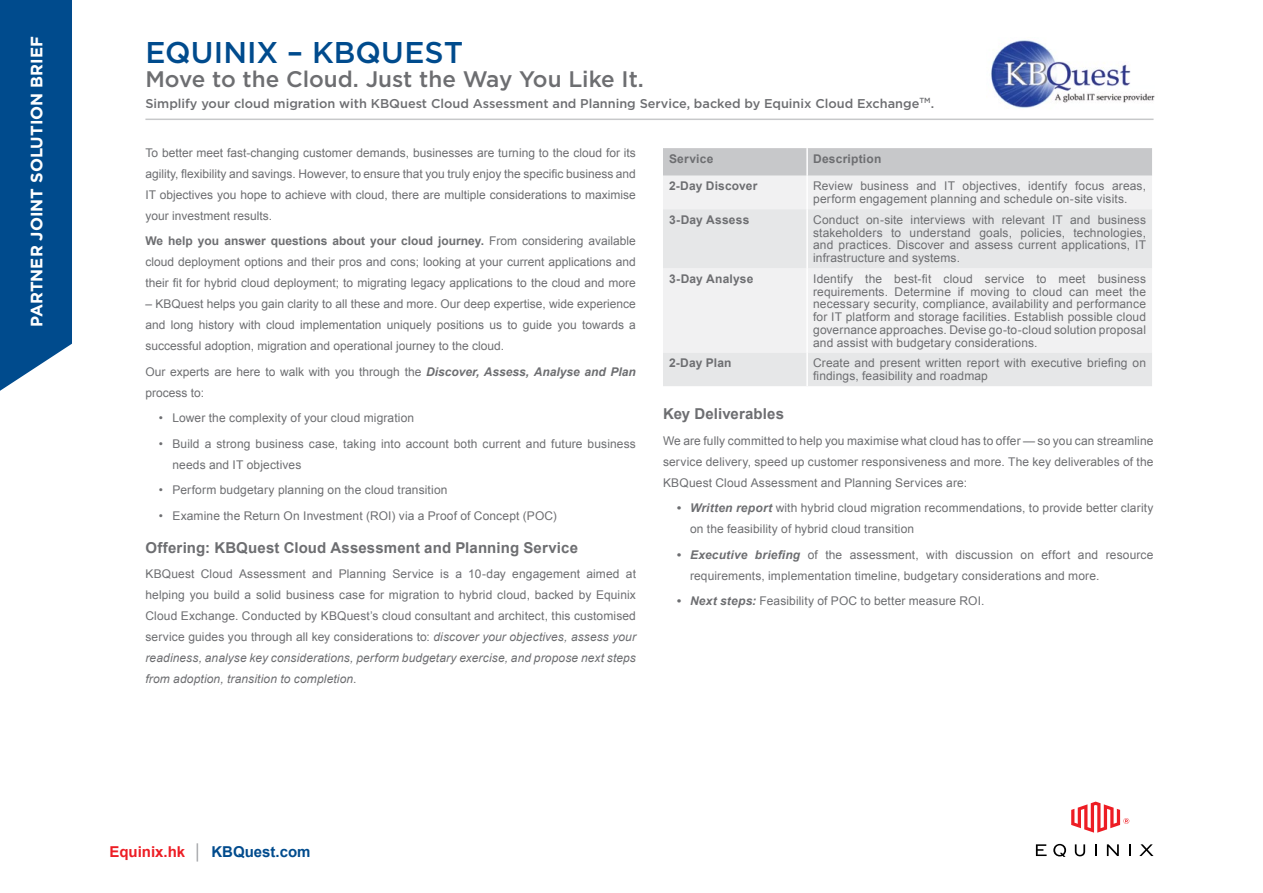
<style>
.page{position:relative;width:1263px;height:893px;background:#fff}
.page>*{position:absolute;margin:0;border:0;box-sizing:border-box;transform-origin:0 0}
.t1{font:500 30px "Gotham";letter-spacing:.005em;color:#004b8d}
.t2{font:500 22.5px "Gotham";color:#6d6e71}
.t3{font:700 16.5px "Gotham";color:#fff}
.t4{font:700 15px "Arial";letter-spacing:.01em;color:#6d6e71}
.t5{font:700 15px "Arial";color:#004b8d}
.t6{font:500 12.75px "Gotham";color:#6d6e71}
.t7{font:12px/21px "Arial";letter-spacing:.01em;color:#6d6e71;text-align:justify}
.t8{font:700 12px "Arial";letter-spacing:.015em;color:#6d6e71}
.s1{font-weight:700}
.s2{font-weight:700;font-style:italic}
.s3{font-style:italic}
.s4{color:#ed1d24}
.s5{color:#a1a3a6}
</style>
<div class="page">
<img style="left:991px;top:40px;width:164px;height:68px">
<div style="left:0;top:0;width:72px;height:391px;background:#004b8d"></div>
<svg style="left:1036px;top:844px;width:10px;height:12px"></svg>
<svg style="left:1075px;top:844px;width:10px;height:12px"></svg>
<svg style="left:1095px;top:844px;width:1px;height:12px"></svg>
<svg style="left:1107px;top:844px;width:12px;height:12px"></svg>
<svg style="left:1129px;top:844px;width:2px;height:12px"></svg>
<svg style="left:1139px;top:844px;width:14px;height:12px"></svg>
<svg style="left:1053px;top:844px;width:13px;height:13px"></svg>
<svg style="left:1071px;top:802px;width:58px;height:31px"></svg>
<hr style="left:145px;top:119px;width:1008px;height:1px;background:#c7c8ca">
<div style="left:663px;top:148px;width:489px;height:28px;background:#c7c8ca"></div>
<div style="left:663px;top:176px;width:489px;height:33px;background:#f1f1f2"></div>
<svg style="left:663px;top:209px;width:489px;height:177px;fill:#e6e7e8"></svg>
<hr style="left:806px;top:148px;width:2px;height:28px;background:#fff">
<hr style="left:806px;top:176px;width:2px;height:33px;background:#fff">
<hr style="left:806px;top:209px;width:2px;height:59px;background:#fff">
<hr style="left:806px;top:268px;width:2px;height:85px;background:#fff">
<hr style="left:806px;top:353px;width:2px;height:33px;background:#fff">
<h3 class="t3" style="left:26px;top:327px;width:292px;rotate:-90deg">PARTNER JOINT SOLUTION BRIEF</h3>
<h1 class="t1" style="left:145px;top:32px;width:319px">EQUINIX – KBQUEST</h1>
<h2 class="t2" style="left:145px;top:64px;width:500px">Move to the Cloud. Just the Way You Like It.</h2>
<p class="t6" style="left:145px;top:95px;width:790px">Simplify your cloud migration with KBQuest Cloud Assessment and Planning Service, backed by Equinix Cloud Exchange<sup>TM</sup>.</p>
<p class="t7" style="left:145px;top:142px;width:492px">To better meet fast-changing customer demands, businesses are turning to the cloud for its agility, flexibility and savings. However, to ensure that you truly enjoy the specific business and IT objectives you hope to achieve with cloud, there are multiple considerations to maximise your investment results.</p>
<p class="t7" style="left:145px;top:231px;width:492px"><span class="s1">We help you answer questions about your cloud journey.</span> From considering available cloud deployment options and their pros and cons; looking at your current applications and their fit for hybrid cloud deployment; to migrating legacy applications to the cloud and more</p>
<p class="t7" style="left:145px;top:294px;width:492px">– KBQuest helps you gain clarity to all these and more. Our deep expertise, wide experience and long history with cloud implementation uniquely positions us to guide you towards a successful adoption, migration and operational journey to the cloud.</p>
<p class="t7" style="left:145px;top:361px;width:492px">Our experts are here to walk with you through the <span class="s2">Discover, Assess, Analyse and Plan </span>process to:</p>
<p class="t7" style="left:159px;top:408px;width:257px">• Lower the complexity of your cloud migration</p>
<p class="t7" style="left:172px;top:433px;width:465px;text-indent:-14px">• Build a strong business case, taking into account both current and future business needs and IT objectives</p>
<p class="t7" style="left:159px;top:480px;width:290px">• Perform budgetary planning on the cloud transition</p>
<p class="t7" style="left:159px;top:505px;width:399px">• Examine the Return On Investment (ROI) via a Proof of Concept (POC)</p>
<p class="t4" style="left:145px;top:538px;width:434px">Offering: KBQuest Cloud Assessment and Planning Service</p>
<p class="t7" style="left:145px;top:564px;width:492px">KBQuest Cloud Assessment and Planning Service is a 10-day engagement aimed at helping you build a solid business case for migration to hybrid cloud, backed by Equinix Cloud Exchange. Conducted by KBQuest’s cloud consultant and architect, this customised service guides you through all key considerations to: <span class="s3">discover your objectives, assess your readiness, analyse key considerations, perform budgetary exercise, and propose next steps from adoption, transition to completion</span>.</p>
<p class="t8" style="left:669px;top:151px;width:46px">Service</p>
<p class="t8" style="left:813px;top:151px;width:70px">Description</p>
<p class="t8" style="left:669px;top:178px;width:90px">2-Day Discover</p>
<p class="t7" style="left:813px;top:180px;width:334px;line-height:12.8px">Review business and IT objectives, identify focus areas, perform engagement planning and schedule on-site visits.</p>
<p class="t8" style="left:669px;top:212px;width:82px">3-Day Assess</p>
<p class="t7" style="left:813px;top:213px;width:334px;line-height:12.8px">Conduct on-site interviews with relevant IT and business stakeholders to understand goals, policies, technologies, and practices. Discover and assess current applications, IT infrastructure and systems.</p>
<p class="t8" style="left:669px;top:271px;width:86px">3-Day Analyse</p>
<p class="t7" style="left:813px;top:272px;width:334px;line-height:12.8px">Identify the best-fit cloud service to meet business requirements. Determine if moving to cloud can meet the necessary security, compliance, availability and performance for IT platform and storage facilities. Establish possible cloud governance approaches. Devise go-to-cloud solution proposal and assist with budgetary considerations.</p>
<p class="t8" style="left:669px;top:355px;width:64px">2-Day Plan</p>
<p class="t7" style="left:813px;top:357px;width:334px;line-height:12.8px">Create and present written report with executive briefing on findings, feasibility and roadmap</p>
<p class="t4" style="left:663px;top:404px;width:123px">Key Deliverables</p>
<p class="t7" style="left:663px;top:430px;width:492px">We are fully committed to help you maximise what cloud has to offer — so you can streamline service delivery, speed up customer responsiveness and more. The key deliverables of the KBQuest Cloud Assessment and Planning Services are:</p>
<p class="t7" style="left:690px;top:498px;width:465px;text-indent:-14px"><span class="s2">• Written report</span> with hybrid cloud migration recommendations, to provide better clarity on the feasibility of hybrid cloud transition</p>
<p class="t7" style="left:690px;top:544px;width:465px;text-indent:-14px"><span class="s2">• Executive briefing</span> of the assessment, with discussion on effort and resource requirements, implementation timeline, budgetary considerations and more.</p>
<p class="t7" style="left:676px;top:591px;width:310px"><span class="s2">• Next steps:</span> Feasibility of POC to better measure ROI.</p>
<p class="t5" style="left:109px;top:842px;width:203px"><span class="s4">Equinix.hk</span> <span class="s5">│</span> KBQuest.com</p>
</div>
